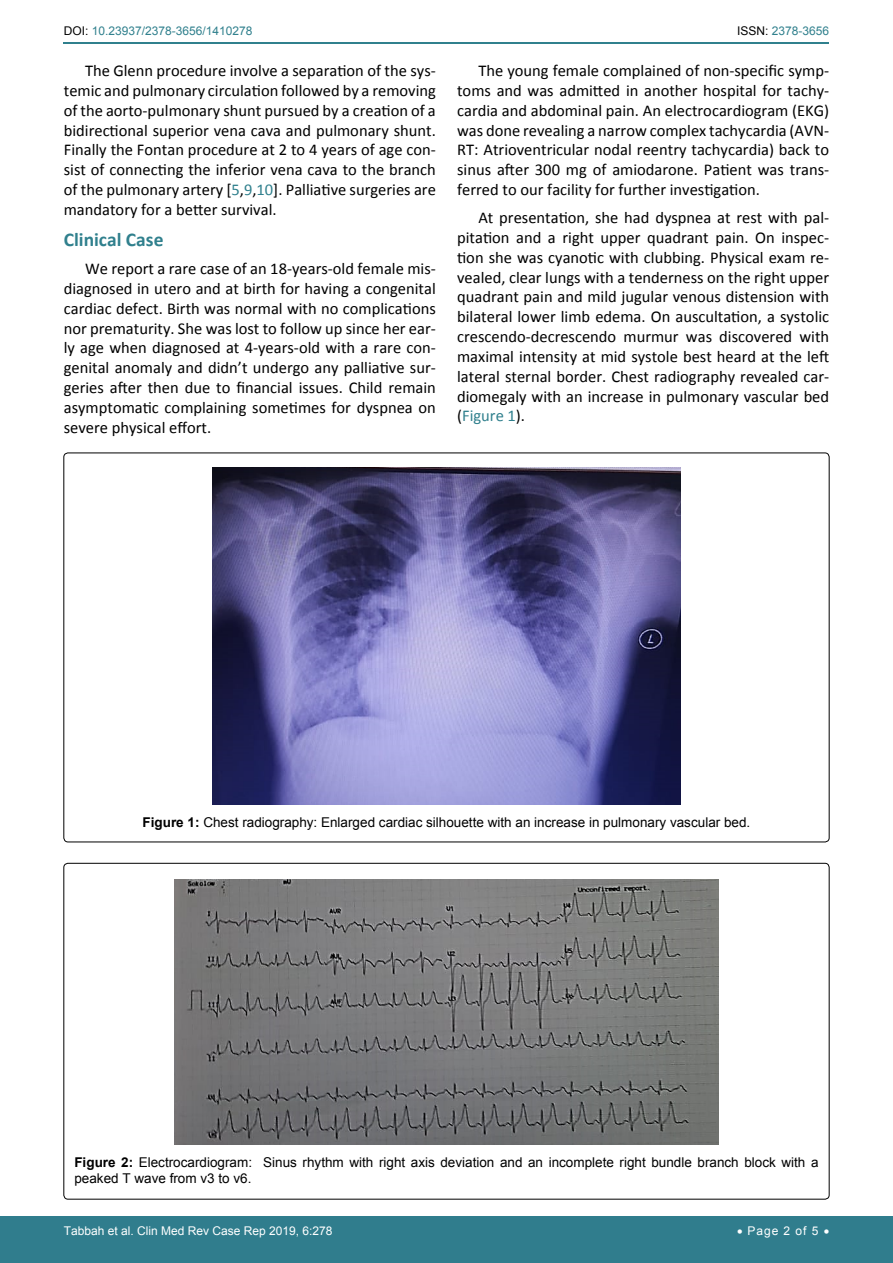
<style>
.page{position:relative;width:893px;height:1263px;background:#fff}
.page>*{position:absolute;margin:0;border:0;box-sizing:border-box;transform-origin:0 0}
.t1{font:700 19.5px "Calibri";color:#30808d}
.t2{font:16.5px/19.8px "Calibri";color:#000;text-align:justify}
.t3{font:13.5px/16.2px "Arial";color:#000}
.t4{font:12px "Arial";color:#fff}
.t5{font:12px "Arial";color:#30808d}
.s1{color:#000}
.s2{color:#30808d}
.s3{font-weight:700}
</style>
<div class="page">
<hr style="left:64px;top:43px;width:765px;height:1px;background:#30808d">
<div style="left:0;top:1217px;width:893px;height:46px;background:#307d8d"></div>
<img style="left:212px;top:468px;width:469px;height:337px">
<img style="left:174px;top:879px;width:545px;height:265px">
<p class="t5" style="left:64px;top:23px;width:190px"><span class="s1">DOI:</span> 10.23937/2378-3656/1410278</p>
<p class="t5" style="left:737px;top:23px;width:94px"><span class="s1">ISSN:</span> 2378-3656</p>
<p class="t2" style="left:64px;top:61px;width:374px;text-indent:21px">The Glenn procedure involve a separation of the sys&shy;temic and pulmonary circulation followed by a removing of the aorto-pulmonary shunt pursued by a creation of a bidirectional superior vena cava and pulmonary shunt.<br>Finally the Fontan procedure at 2 to 4 years of age con&shy;sist of connecting the inferior vena cava to the branch of the pulmonary artery [<span class="s2">5</span>,<span class="s2">9</span>,<span class="s2">10</span>]. Palliative surgeries are mandatory for a better survival.</p>
<p class="t1" style="left:64px;top:227px;width:101px">Clinical Case</p>
<p class="t2" style="left:64px;top:259px;width:374px;text-indent:21px">We report a rare case of an 18-years-old female mis&shy;diagnosed in utero and at birth for having a congenital cardiac defect. Birth was normal with no complications nor prematurity. She was lost to follow up since her ear&shy;ly age when diagnosed at 4-years-old with a rare con&shy;genital anomaly and didn’t undergo any palliative sur&shy;geries after then due to financial issues. Child remain asymptomatic complaining sometimes for dyspnea on severe physical effort.</p>
<p class="t2" style="left:457px;top:61px;width:374px;text-indent:21px">The young female complained of non-specific symp&shy;toms and was admitted in another hospital for tachy&shy;cardia and abdominal pain. An electrocardiogram (EKG) was done revealing a narrow complex tachycardia (AVN-RT: Atrioventricular nodal reentry tachycardia) back to sinus after 300 mg of amiodarone. Patient was trans&shy;ferred to our facility for further investigation.</p>
<p class="t2" style="left:457px;top:208px;width:374px;text-indent:21px">At presentation, she had dyspnea at rest with pal&shy;pitation and a right upper quadrant pain. On inspec&shy;tion she was cyanotic with clubbing. Physical exam re&shy;vealed, clear lungs with a tenderness on the right upper quadrant pain and mild jugular venous distension with bilateral lower limb edema. On auscultation, a systolic crescendo-decrescendo murmur was discovered with maximal intensity at mid systole best heard at the left lateral sternal border. Chest radiography revealed car&shy;diomegaly with an increase in pulmonary vascular bed (<span class="s2">Figure 1</span>).</p>
<p class="t3" style="left:143px;top:814px;width:609px"><span class="s3">Figure 1:</span> Chest radiography: Enlarged cardiac silhouette with an increase in pulmonary vascular bed.</p>
<p class="t3" style="left:74px;top:1154px;width:746px"><span class="s3">Figure 2:</span> Electrocardiogram: Sinus rhythm with right axis deviation and an incomplete right bundle branch block with a peaked T wave from v3 to v6.</p>
<p class="t4" style="left:64px;top:1223px;width:270px">Tabbah et al. Clin Med Rev Case Rep 2019, 6:278</p>
<p class="t4" style="left:737px;top:1223px;width:94px">• Page 2 of 5 •</p>
</div>
